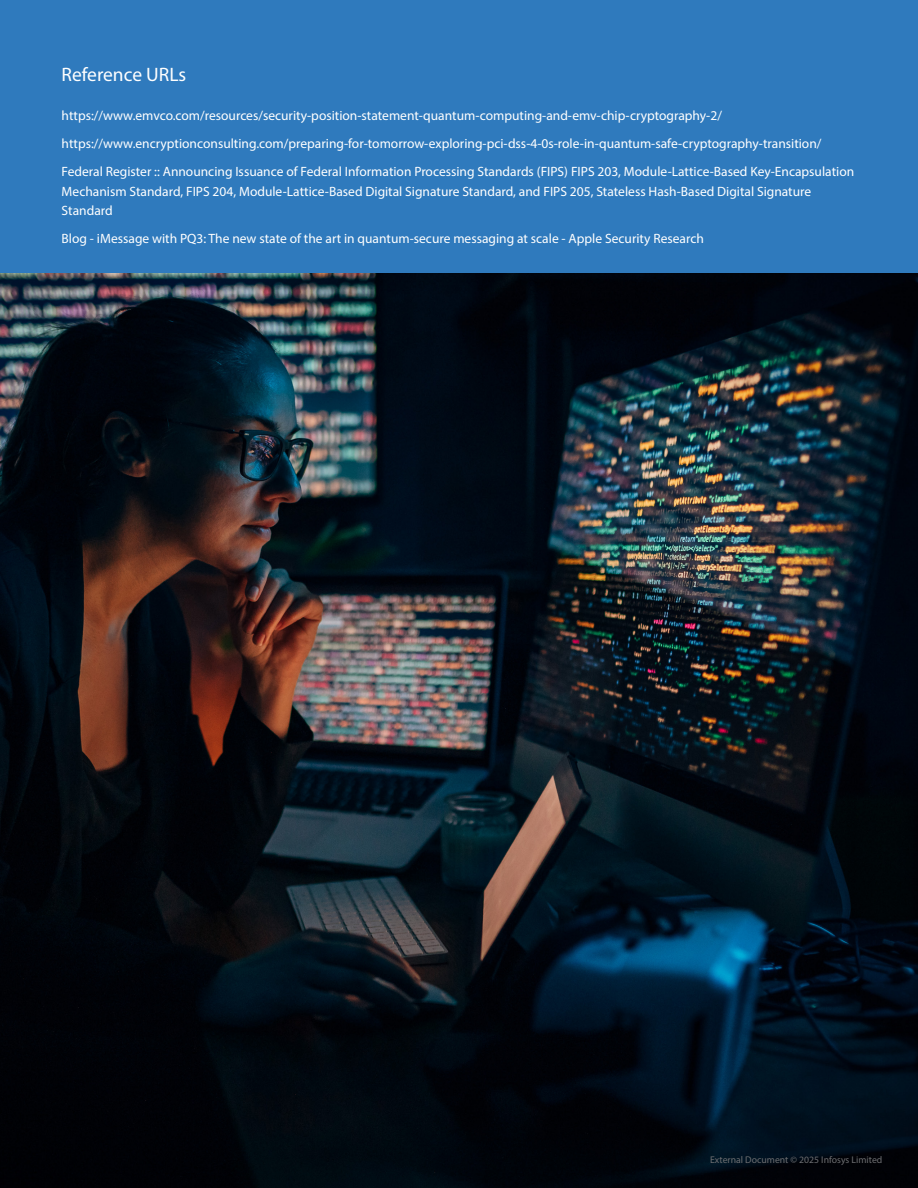
<style>
.page{position:relative;width:918px;height:1188px;background:#fff}
.page>*{position:absolute;margin:0;border:0;box-sizing:border-box;transform-origin:0 0}
.t1{font:19.5px "Myriad Pro";color:#fff}
.t2{font:13.5px/28px "Myriad Pro";color:#fff}
.t3{font:9.75px "Myriad Pro";color:#6d6e71}
</style>
<div class="page">
<img style="left:0;top:272px;width:918px;height:916px">
<div style="left:0;top:0;width:918px;height:272px;background:#2f7abd"></div>
<h1 class="t1" style="left:61px;top:62px;width:126px">Reference URLs</h1>
<p class="t2" style="left:62px;top:101px;width:794px">https://www.emvco.com/resources/security-position-statement-quantum-computing-and-emv-chip-cryptography-2/ https://www.encryptionconsulting.com/preparing-for-tomorrow-exploring-pci-dss-4-0s-role-in-quantum-safe-cryptography-transition/<br>Federal Register :: Announcing Issuance of Federal Information Processing Standards (FIPS) FIPS 203, Module-Lattice-Based Key-Encapsulation</p>
<p class="t2" style="left:62px;top:181px;width:751px;line-height:19.5px">Mechanism Standard, FIPS 204, Module-Lattice-Based Digital Signature Standard, and FIPS 205, Stateless Hash-Based Digital Signature<br>Standard</p>
<p class="t2" style="left:62px;top:224px;width:644px">Blog - iMessage with PQ3: The new state of the art in quantum-secure messaging at scale - Apple Security Research</p>
<p class="t3" style="left:710px;top:1154px;width:174px">External Document © 2025 Infosys Limited</p>
</div>
